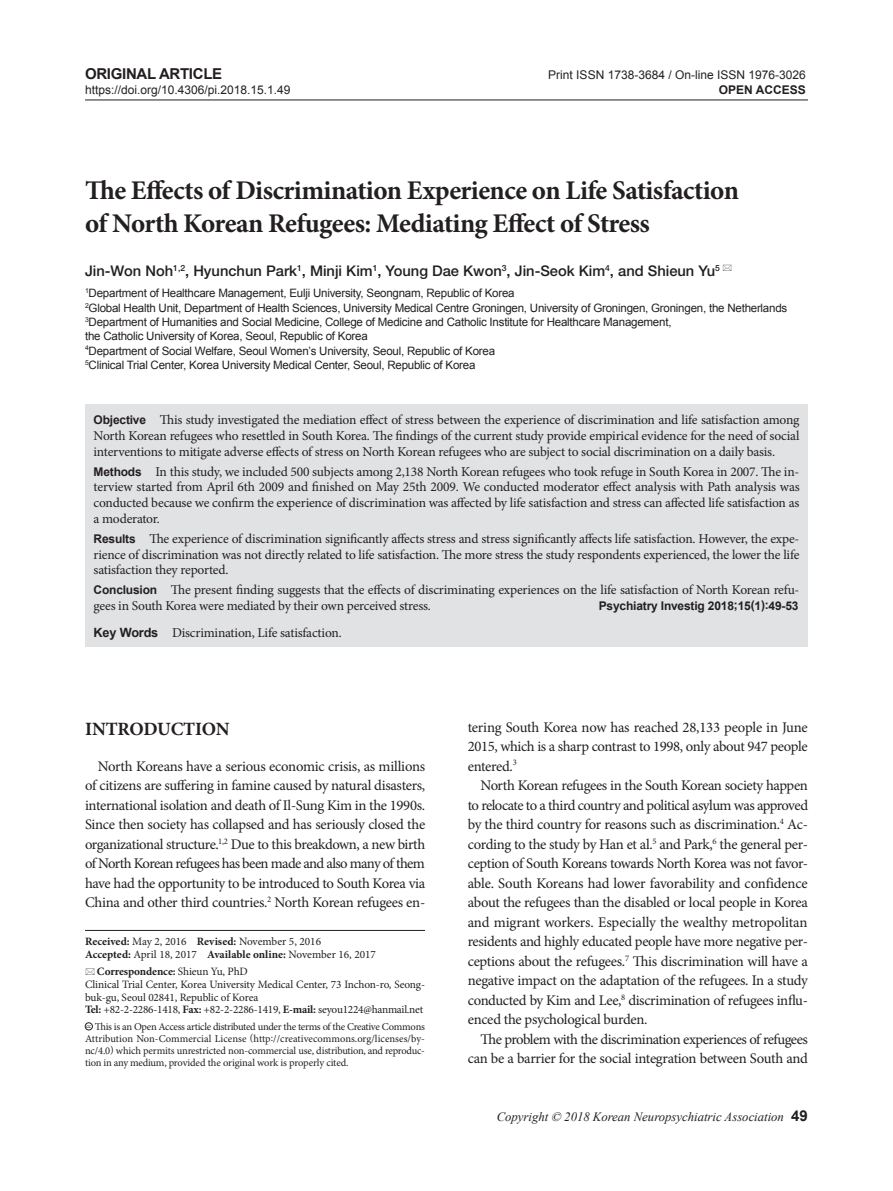
<style>
.page{position:relative;width:893px;height:1191px;background:#fff}
.page>*{position:absolute;margin:0;border:0;box-sizing:border-box;transform-origin:0 0}
.논문제목{font:700 27px/33px "Minion Pro";letter-spacing:-.02em;color:#231f20}
.큰제목{font:700 18.75px "Minion Pro";letter-spacing:-.01em;color:#231f20}
.t1{font:700 15px "Arial";letter-spacing:-.02em;color:#231f20}
.본문{font:14.7px/19.5px "Minion Pro";letter-spacing:-.025em;color:#231f20;text-align:justify}
.이름{font:500 14.7px "Helvetica Neue LT Std";color:#231f20}
.초록{font:13.5px/15.8px "Minion Pro";letter-spacing:-.015em;color:#231f20;text-align:justify}
.t2{font:italic 12.75px "Times New Roman";color:#231f20}
.t3{font:12px "Arial";color:#231f20}
.초록-2{font:700 12px "Arial";letter-spacing:-.015em;color:#231f20}
.소속{font:11.55px/14.2px "Arial";letter-spacing:-.02em;color:#231f20}
.교신저자{font:11.25px/12.8px "Minion Pro";letter-spacing:-.015em;color:#231f20}
.날짜{font:11.25px "Minion Pro";color:#231f20}
.교신저자-2{font:700 11.25px "Minion Pro";letter-spacing:-.01em;color:#231f20}
.날짜-2{font:10.5px/12px "Minion Pro";letter-spacing:-.015em;color:#231f20;text-align:justify}
.t4{font:6.6px "Minion Pro";color:#231f20}
.s1{font-family:"Arial";font-weight:700;font-size:12px}
.s2{font-family:"Arial";font-weight:700;font-size:12.75px;color:#e1e2e4}
.s3{font-family:"Arial";font-weight:700;font-size:12.75px}
.s4{font-weight:700}
.s5{font-weight:400}
.s6{font-family:"Arial";font-weight:700;font-style:normal;font-size:15px}
</style>
<div class="page">
<hr style="left:85px;top:100px;width:723px;height:1px;background:#231f20">
<div style="left:85px;top:404px;width:723px;height:243px;background:#e1e2e4"></div>
<hr style="left:85px;top:930px;width:340px;height:1px;background:#231f20">
<div style="left:85px;top:1022px;width:8px;height:8px;border:1px solid #231f20;border-radius:50%"></div>
<p class="t1" style="left:85px;top:64px;width:139px">ORIGINAL ARTICLE</p>
<p class="t3" style="left:85px;top:82px;width:207px">https://doi.org/10.4306/pi.2018.15.1.49</p>
<p class="t3" style="left:548px;top:67px;width:259px">Print ISSN 1738-3684 / On-line ISSN 1976-3026</p>
<p class="초록-2" style="left:719px;top:82px;width:88px">OPEN ACCESS</p>
<p class="논문제목" style="left:85px;top:175px;width:655px">The Effects of Discrimination Experience on Life Satisfaction of North Korean Refugees: Mediating Effect of Stress</p>
<p class="이름" style="left:85px;top:262px;width:636px">Jin-Won Noh<sup>1,2</sup>, Hyunchun Park<sup>1</sup>, Minji Kim<sup>1</sup>, Young Dae Kwon<sup>3</sup>, Jin-Seok Kim<sup>4</sup>, and Shieun Yu<sup>5</sup></p>
<p class="소속" style="left:85px;top:286px;width:431px"><sup>1</sup>Department of Healthcare Management, Eulji University, Seongnam, Republic of Korea</p>
<p class="소속" style="left:85px;top:301px;width:704px"><sup>2</sup>Global Health Unit, Department of Health Sciences, University Medical Centre Groningen, University of Groningen, Groningen, the Netherlands</p>
<p class="소속" style="left:85px;top:315px;width:588px"><sup>3</sup>Department of Humanities and Social Medicine, College of Medicine and Catholic Institute for Healthcare Management, the Catholic University of Korea, Seoul, Republic of Korea</p>
<p class="소속" style="left:85px;top:343px;width:412px"><sup>4</sup>Department of Social Welfare, Seoul Women’s University, Seoul, Republic of Korea</p>
<p class="소속" style="left:85px;top:358px;width:392px"><sup>5</sup>Clinical Trial Center, Korea University Medical Center, Seoul, Republic of Korea</p>
<p class="초록" style="left:94px;top:412px;width:707px"><span class="s1">Objective</span><span class="s2">aa</span>This study investigated the mediation effect of stress between the experience of discrimination and life satisfaction among North Korean refugees who resettled in South Korea. The findings of the current study provide empirical evidence for the need of social interventions to mitigate adverse effects of stress on North Korean refugees who are subject to social discrimination on a daily basis.</p>
<p class="초록" style="left:94px;top:463px;width:708px"><span class="s1">Methods</span><span class="s2">aa</span>In this study, we included 500 subjects among 2,138 North Korean refugees who took refuge in South Korea in 2007. The in&shy;terview started from April 6th 2009 and finished on May 25th 2009. We conducted moderator effect analysis with Path analysis was conducted because we confirm the experience of discrimination was affected by life satisfaction and stress can affected life satisfaction as a moderator.</p>
<p class="초록" style="left:94px;top:531px;width:707px"><span class="s1">Results</span><span class="s2">aa</span>The experience of discrimination significantly affects stress and stress significantly affects life satisfaction. However, the expe&shy;rience of discrimination was not directly related to life satisfaction. The more stress the study respondents experienced, the lower the life satisfaction they reported.</p>
<p class="초록" style="left:94px;top:582px;width:707px"><span class="s1">Conclusion</span><span class="s2">aa</span>The present finding suggests that the effects of discriminating experiences on the life satisfaction of North Korean refu&shy;gees in South Korea were mediated by their own perceived stress.</p>
<p class="초록-2" style="left:599px;top:598px;width:201px">Psychiatry Investig 2018;15(1):49-53</p>
<p class="초록" style="left:94px;top:624px;width:250px"><span class="s3">Key Words</span><span class="s2">aa</span>Discrimination, Life satisfaction.</p>
<p class="큰제목" style="left:85px;top:718px;width:146px">INTRODUCTION</p>
<p class="본문" style="left:85px;top:756px;width:342px;text-indent:13px">North Koreans have a serious economic crisis, as millions of citizens are suffering in famine caused by natural disasters, international isolation and death of Il-Sung Kim in the 1990s.<br>Since then society has collapsed and has seriously closed the organizational structure.<sup>1,2</sup> Due to this breakdown, a new birth of North Korean refugees has been made and also many of them have had the opportunity to be introduced to South Korea via China and other third countries.<sup>2</sup> North Korean refugees en-</p>
<p class="날짜" style="left:85px;top:934px;width:238px"><span class="s4">Received:</span> May 2, 2016 <span class="s4">Revised:</span> November 5, 2016</p>
<p class="날짜" style="left:85px;top:947px;width:292px"><span class="s4">Accepted:</span> April 18, 2017 <span class="s4">Available online:</span> November 16, 2017</p>
<p class="교신저자-2" style="left:97px;top:964px;width:152px">Correspondence: <span class="s5">Shieun Yu, PhD</span></p>
<p class="교신저자" style="left:85px;top:978px;width:341px">Clinical Trial Center, Korea University Medical Center, 73 Inchon-ro, Seong&shy;buk-gu, Seoul 02841, Republic of Korea</p>
<p class="교신저자" style="left:85px;top:1003px;width:340px"><span class="s4">Tel:</span> +82-2-2286-1418, <span class="s4">Fax:</span> +82-2-2286-1419, <span class="s4">E-mail:</span> seyou1224@hanmail.net</p>
<p class="t4" style="left:86px;top:1021px;width:7px">cc</p>
<p class="날짜-2" style="left:85px;top:1020px;width:341px;text-indent:10px">This is an Open Access article distributed under the terms of the Creative Commons Attribution Non-Commercial License (http://creativecommons.org/licenses/by&shy;nc/4.0) which permits unrestricted non-commercial use, distribution, and reproduc&shy;tion in any medium, provided the original work is properly cited.</p>
<p class="본문" style="left:468px;top:717px;width:342px">tering South Korea now has reached 28,133 people in June 2015, which is a sharp contrast to 1998, only about 947 people entered.<sup>3</sup></p>
<p class="본문" style="left:468px;top:776px;width:342px;text-indent:13px">North Korean refugees in the South Korean society happen to relocate to a third country and political asylum was approved by the third country for reasons such as discrimination.<sup>4</sup> Ac&shy;cording to the study by Han et al.<sup>5</sup> and Park,<sup>6</sup> the general per&shy;ception of South Koreans towards North Korea was not favor&shy;able. South Koreans had lower favorability and confidence about the refugees than the disabled or local people in Korea and migrant workers. Especially the wealthy metropolitan residents and highly educated people have more negative per&shy;ceptions about the refugees.<sup>7</sup> This discrimination will have a negative impact on the adaptation of the refugees. In a study conducted by Kim and Lee,<sup>8</sup> discrimination of refugees influ&shy;enced the psychological burden.</p>
<p class="본문" style="left:468px;top:1029px;width:342px;text-align:right">The problem with the discrimination experiences of refugees can be a barrier for the social integration between South and</p>
<p class="t2" style="left:497px;top:1107px;width:313px">Copyright © 2018 Korean Neuropsychiatric Association <span class="s6">49</span></p>
</div>
